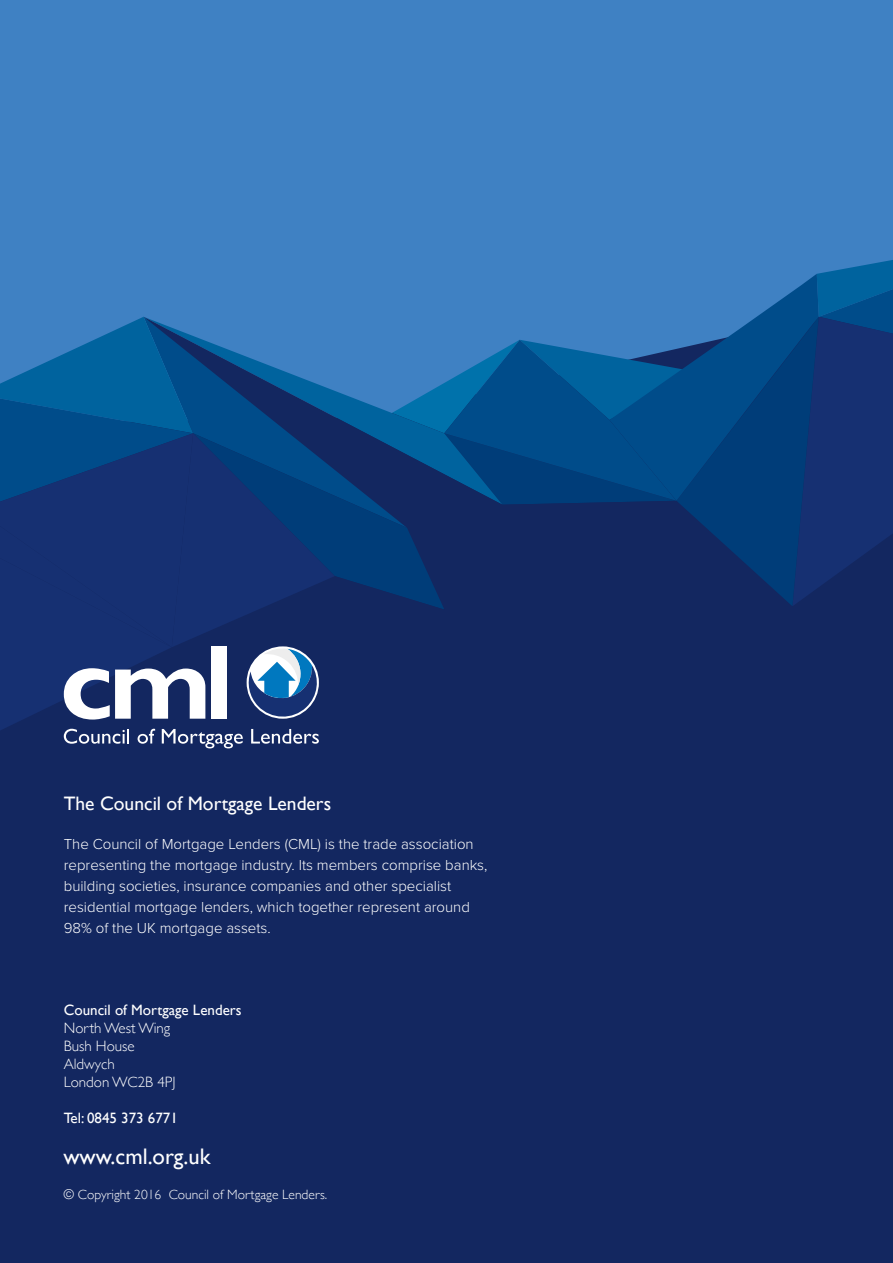
<style>
.page{position:relative;width:893px;height:1263px;background:#3f81c3}
.page>*{position:absolute;margin:0;border:0;box-sizing:border-box;transform-origin:0 0}
.t1{font:22.5px "Gill Sans";color:#fff}
.t2{font:19.5px "Gill Sans";color:#fff}
.t3{font:300 15px/21px "Proxima Nova";color:#fff}
.t4{font:300 15px/18px "Gill Sans";color:#fff}
.t5{font:15px "Gill Sans";color:#fff}
.t6{font:300 13.5px "Gill Sans";color:#fff}
</style>
<div class="page">
<div style="left:0;top:760px;width:893px;height:503px;background:#132760"></div>
<svg style="left:0;top:260px;width:893px;height:500px"></svg>
<h2 class="t2" style="left:64px;top:792px;width:269px">The Council of Mortgage Lenders</h2>
<p class="t3" style="left:64px;top:834px;width:425px">The Council of Mortgage Lenders (CML) is the trade association representing the mortgage industry. Its members comprise banks, building societies, insurance companies and other specialist residential mortgage lenders, which together represent around 98% of the UK mortgage assets.</p>
<p class="t5" style="left:64px;top:1001px;width:179px">Council of Mortgage Lenders</p>
<p class="t4" style="left:64px;top:1018px;width:113px">North West Wing<br>Bush House<br>Aldwych<br>London WC2B 4PJ</p>
<p class="t5" style="left:64px;top:1109px;width:116px">Tel: 0845 373 6771</p>
<h1 class="t1" style="left:63px;top:1143px;width:149px">www.cml.org.uk</h1>
<p class="t6" style="left:63px;top:1184px;width:265px">© Copyright 2016 Council of Mortgage Lenders.</p>
</div>
